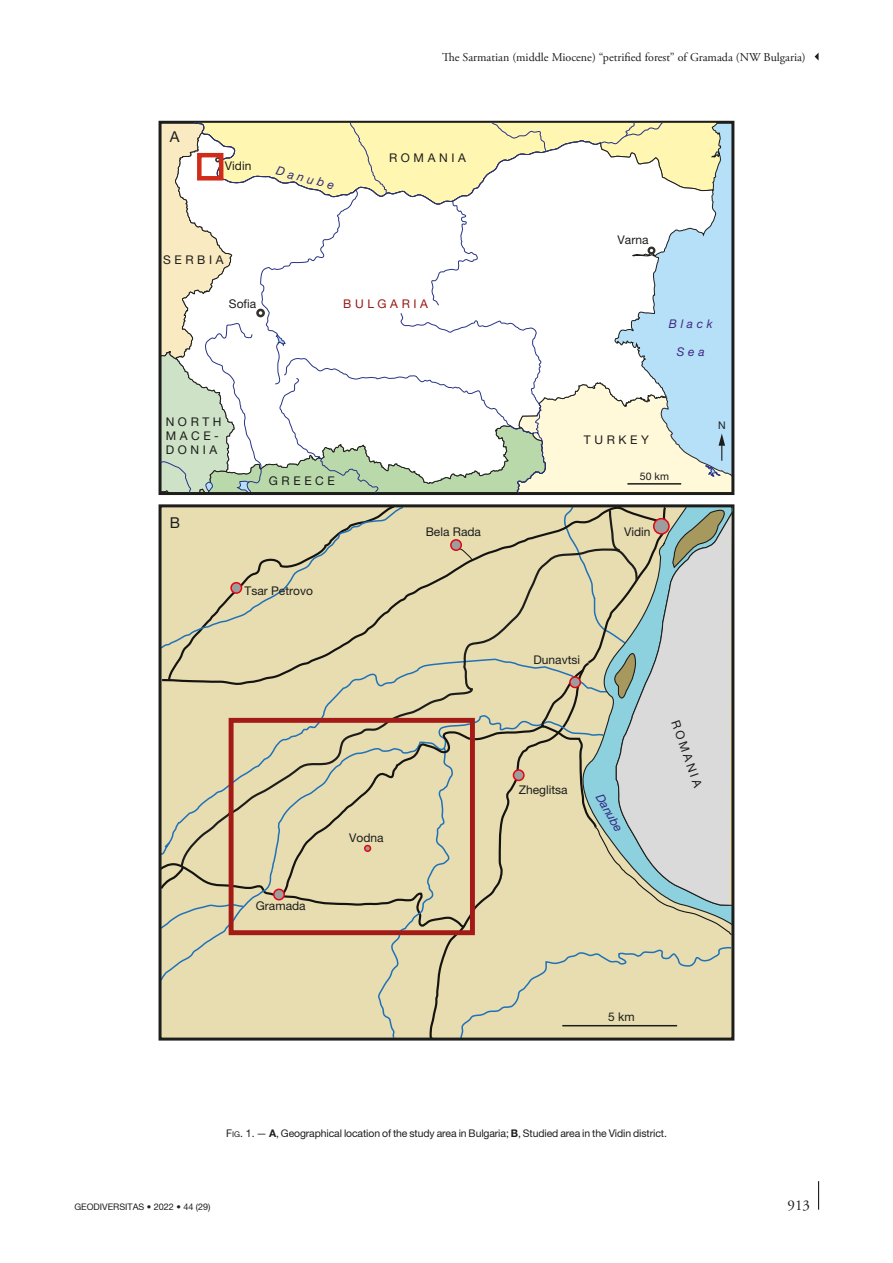
<style>
.page{position:relative;width:893px;height:1263px;background:#fff}
.page>*{position:absolute;margin:0;border:0;box-sizing:border-box;transform-origin:0 0}
.t1{font:15px "Adobe Garamond Pro";color:#1d1d1b}
.t2{font:15px "Helvetica Neue";color:#1d1d1b}
.t3{font:12px "Helvetica Neue";color:#1d1d1b}
.t4{font:12px "Adobe Garamond Pro";color:#1d1d1b}
.t5{font:12px/14.4px "Helvetica Neue";letter-spacing:.3em;color:#1d1d1b}
.t6{font:12px "Helvetica Neue";letter-spacing:.3em;color:#971a15}
.t7{font:italic 12px "Helvetica Neue";letter-spacing:.3em;color:#3f2a85}
.t8{font:italic 12px "Helvetica Neue";color:#2e2b76}
.t9{font:italic 12px "Helvetica Neue";color:#312783}
.t10{font:10.5px "Helvetica Neue";letter-spacing:-.01em;color:#1d1d1b}
.t11{font:9px "Helvetica Neue";color:#1d1d1b}
.s1{font-style:inherit}
.s2{font-size:7.8px}
.s3{font-weight:700}
</style>
<div class="page">
<svg style="left:818px;top:1181px;width:1px;height:29px"></svg>
<svg style="left:815px;top:53px;width:4px;height:8px"></svg>
<div style="left:163px;top:686px;width:567px;height:350px;background:#e7ddb1"></div>
<div style="left:278px;top:508px;width:390px;height:391px;background:#e7ddb1"></div>
<svg style="left:594px;top:869px;width:136px;height:67px;background:#dcd7af"></svg>
<div style="left:163px;top:508px;width:503px;height:178px;background:#e7ddb1"></div>
<div style="left:274px;top:889px;width:10px;height:11px;background:#9d9d9d;border-radius:50%"></div>
<div style="left:273px;top:888px;width:12px;height:12px;border:2px solid #e30614;border-radius:50%"></div>
<div style="left:159px;top:504px;width:575px;height:536px;border:3px solid #1d1d1b"></div>
<svg style="left:179px;top:508px;width:460px;height:361px;background:#dcd4ac"></svg>
<svg style="left:615px;top:512px;width:118px;height:394px;background:#c8cfc9"></svg>
<svg style="left:672px;top:504px;width:62px;height:65px;background:#9caa9e"></svg>
<div style="left:229px;top:718px;width:246px;height:217px;border:5px solid #a41a17"></div>
<svg style="left:160px;top:121px;width:574px;height:373px"></svg>
<hr style="left:562px;top:1025px;width:115px;height:1px;background:#1d1d1b">
<p class="t4" style="left:442px;top:50px;width:365px">The Sarmatian (middle Miocene) “petrified forest” of Gramada (NW Bulgaria)</p>
<p class="t2" style="left:170px;top:127px;width:11px">A</p>
<p class="t3" style="left:225px;top:159px;width:28px">Vidin</p>
<p class="t8" style="left:278px;top:163px;width:61px;rotate:15deg">Danube</p>
<p class="t5" style="left:389px;top:150px;width:78px">ROMANIA</p>
<p class="t3" style="left:163px;top:253px;width:62px">SERBIA</p>
<p class="t3" style="left:229px;top:297px;width:29px">Sofia</p>
<p class="t6" style="left:343px;top:296px;width:86px">BULGARIA</p>
<p class="t3" style="left:618px;top:232px;width:32px">Varna</p>
<p class="t7" style="left:669px;top:316px;width:45px">Black</p>
<p class="t7" style="left:677px;top:345px;width:29px">Sea</p>
<p class="t5" style="left:166px;top:414px;width:57px">NORTH<br>MACE-<br>DONIA</p>
<p class="t2" style="left:170px;top:513px;width:12px">B</p>
<p class="t3" style="left:269px;top:474px;width:67px">GREECE</p>
<p class="t3" style="left:245px;top:583px;width:70px">Tsar Petrovo</p>
<p class="t3" style="left:584px;top:433px;width:66px">TURKEY</p>
<p class="t10" style="left:640px;top:470px;width:31px">50 km</p>
<p class="t3" style="left:426px;top:525px;width:57px">Bela Rada</p>
<p class="t3" style="left:624px;top:525px;width:28px">Vidin</p>
<p class="t10" style="left:718px;top:419px;width:9px">N</p>
<p class="t3" style="left:256px;top:899px;width:51px">Gramada</p>
<p class="t3" style="left:349px;top:830px;width:36px">Vodna</p>
<p class="t3" style="left:533px;top:653px;width:48px">Dunavtsi</p>
<p class="t3" style="left:519px;top:782px;width:50px">Zheglitsa</p>
<p class="t9" style="left:605px;top:791px;width:43px;rotate:60deg">Danube</p>
<p class="t3" style="left:682px;top:719px;width:71px;rotate:71deg">ROMANIA</p>
<p class="t3" style="left:608px;top:1009px;width:28px">5 km</p>
<p class="t10" style="left:226px;top:1127px;width:442px"><span class="s1">F</span><span class="s2">ig</span><span class="s1">. 1</span>. — <span class="s3">A</span>, Geographical location of the study area in Bulgaria; <span class="s3">B</span>, Studied area in the Vidin district.</p>
<p class="t11" style="left:74px;top:1201px;width:138px">GEODIVERSITAS • 2022 • 44 (29)</p>
<p class="t1" style="left:788px;top:1196px;width:24px">913</p>
</div>
